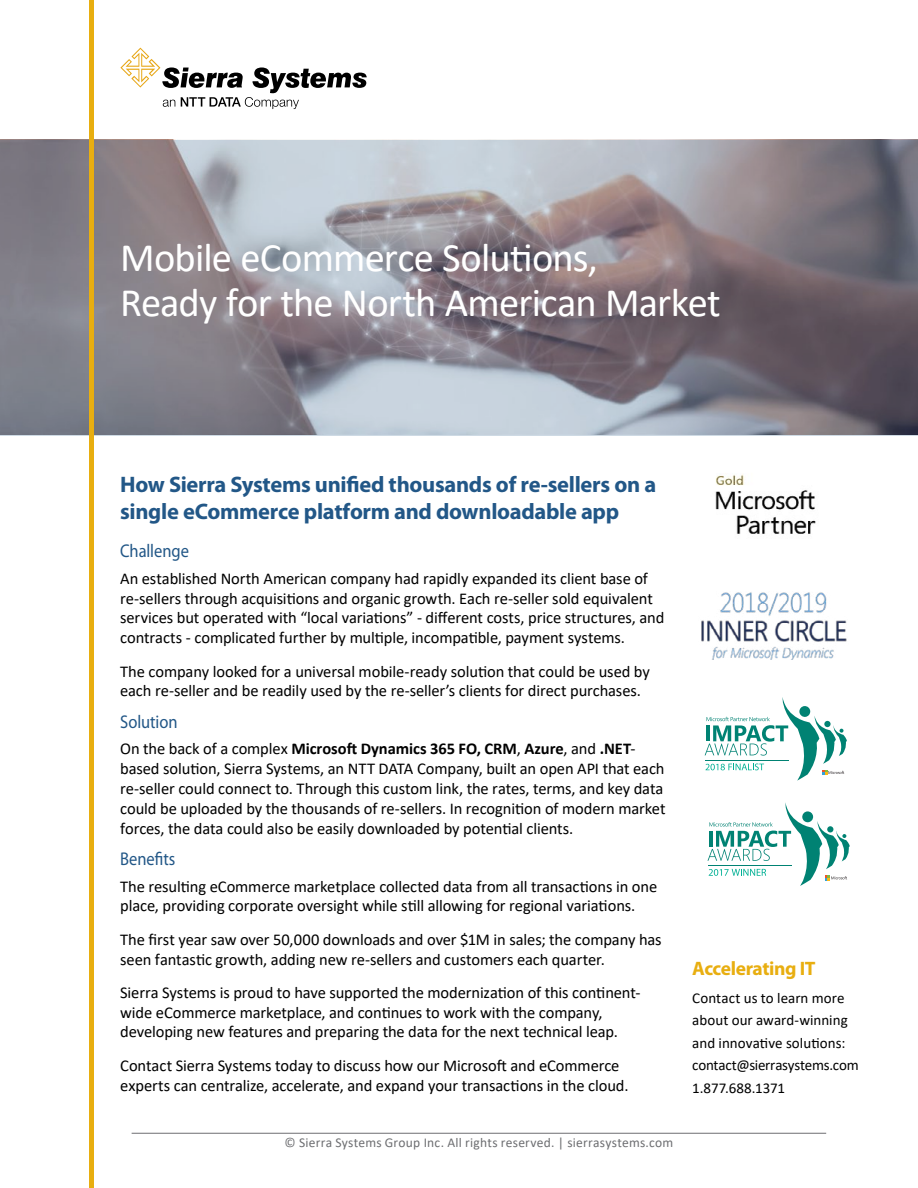
<style>
.page{position:relative;width:918px;height:1188px;background:#fff}
.page>*{position:absolute;margin:0;border:0;box-sizing:border-box;transform-origin:0 0}
.t1{font:40.5px/45px "Calibri";letter-spacing:-.02em;color:#fff}
.t2{font:700 22.5px/27px "Myriad Pro";letter-spacing:-.015em;color:#225787}
.t3{font:700 19.5px "Myriad Pro";letter-spacing:-.025em;color:#e8ae10}
.t4{font:18.45px "Myriad Pro";color:#225787;scale:.89 1}
.t5{font:16.5px/19.8px "Calibri";letter-spacing:-.005em;color:#000}
.t6{font:15px/22.5px "Calibri";color:#000}
.t7{font:13.5px "Calibri";letter-spacing:.015em;color:#6d6e71}
.s1{font-weight:700}
</style>
<div class="page">
<svg style="left:0;top:140px;width:918px;height:296px;background:#8d8a92"></svg>
<div style="left:89px;top:0;width:5px;height:1188px;background:#e8ae10"></div>
<svg style="left:120px;top:48px;width:247px;height:61px"></svg>
<hr style="left:132px;top:1133px;width:694px;height:1px;background:#6d6e71">
<img style="left:715px;top:474px;width:101px;height:60px">
<svg style="left:705px;top:697px;width:142px;height:84px"></svg>
<hr style="left:705px;top:760px;width:84px;height:1px;background:#008273">
<svg style="left:708px;top:802px;width:142px;height:84px"></svg>
<hr style="left:708px;top:865px;width:84px;height:1px;background:#008273">
<img style="left:701px;top:592px;width:146px;height:68px">
<h1 class="t1" style="left:120px;top:234px;width:602px">Mobile eCommerce Solutions,<br>Ready for the North American Market</h1>
<h2 class="t2" style="left:120px;top:470px;width:538px">How Sierra Systems unified thousands of re-sellers on a single eCommerce platform and downloadable app</h2>
<p class="t4" style="left:120px;top:540px;width:79px">Challenge</p>
<p class="t5" style="left:120px;top:568px;width:546px">An established North American company had rapidly expanded its client base of re-sellers through acquisitions and organic growth. Each re-seller sold equivalent services but operated with “local variations” - different costs, price structures, and contracts - complicated further by multiple, incompatible, payment systems.</p>
<p class="t5" style="left:120px;top:661px;width:531px">The company looked for a universal mobile-ready solution that could be used by each re-seller and be readily used by the re-seller’s clients for direct purchases.</p>
<p class="t4" style="left:120px;top:710px;width:66px">Solution</p>
<p class="t5" style="left:120px;top:739px;width:547px">On the back of a complex <span class="s1">Microsoft Dynamics 365 FO, CRM</span>, <span class="s1">Azure</span>, and <span class="s1">.NET&shy;</span>based solution, Sierra Systems, an NTT DATA Company, built an open API that each re-seller could connect to. Through this custom link, the rates, terms, and key data could be uploaded by the thousands of re-sellers. In recognition of modern market forces, the data could also be easily downloaded by potential clients.</p>
<p class="t4" style="left:120px;top:848px;width:64px">Benefits</p>
<p class="t5" style="left:120px;top:876px;width:539px">The resulting eCommerce marketplace collected data from all transactions in one place, providing corporate oversight while still allowing for regional variations.</p>
<p class="t5" style="left:120px;top:929px;width:543px">The first year saw over 50,000 downloads and over $1M in sales; the company has seen fantastic growth, adding new re-sellers and customers each quarter.</p>
<p class="t5" style="left:120px;top:982px;width:522px">Sierra Systems is proud to have supported the modernization of this continent&shy;wide eCommerce marketplace, and continues to work with the company, developing new features and preparing the data for the next technical leap.</p>
<p class="t5" style="left:120px;top:1055px;width:510px">Contact Sierra Systems today to discuss how our Microsoft and eCommerce experts can centralize, accelerate, and expand your transactions in the cloud.</p>
<p class="t7" style="left:284px;top:1133px;width:390px">© Sierra Systems Group Inc. All rights reserved. | sierrasystems.com</p>
<p class="t3" style="left:692px;top:956px;width:125px">Accelerating IT</p>
<p class="t6" style="left:692px;top:986px;width:168px">Contact us to learn more about our award-winning and innovative solutions: contact@sierrasystems.com<br>1.877.688.1371</p>
</div>
